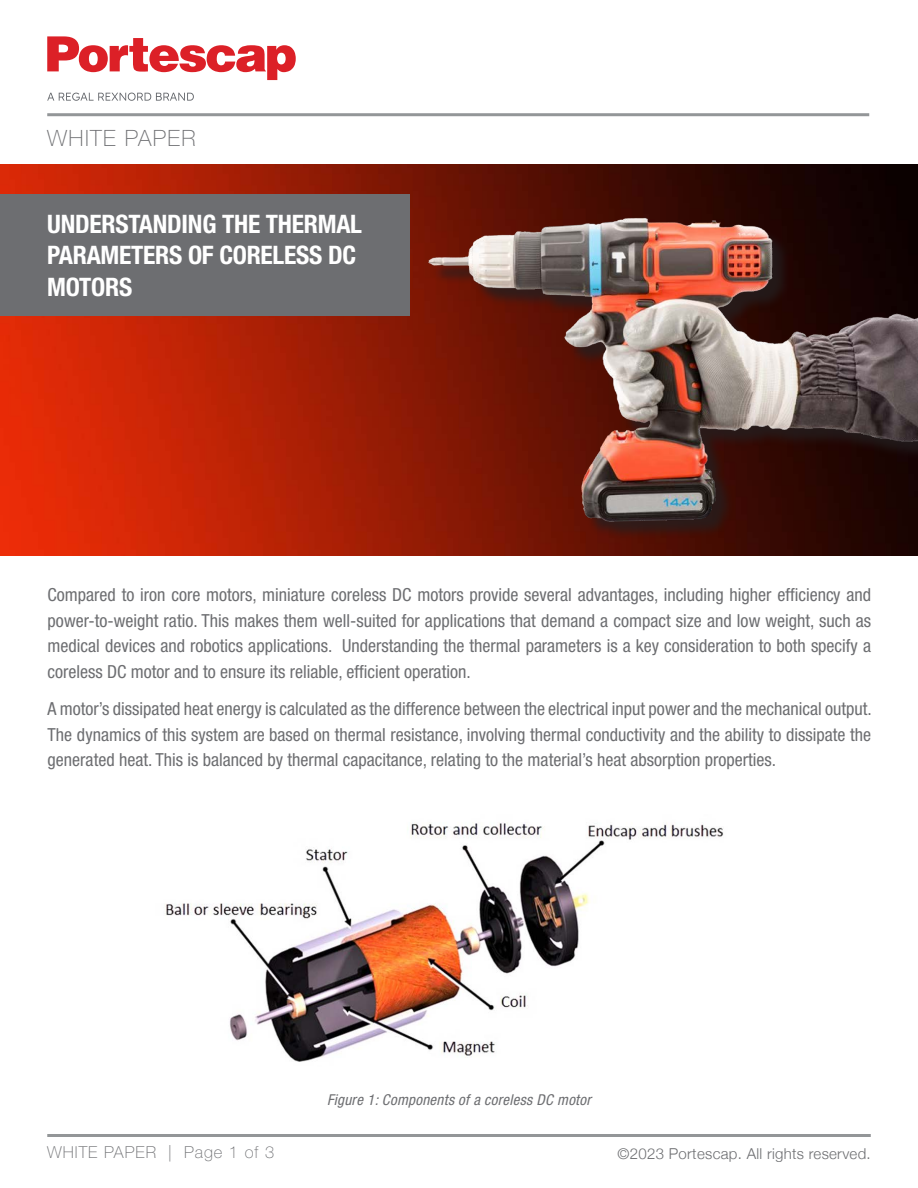
<style>
.page{position:relative;width:918px;height:1188px;background:#fff}
.page>*{position:absolute;margin:0;border:0;box-sizing:border-box;transform-origin:0 0}
.t1{font:700 condensed 25.5px/31.5px "Helvetica Neue LT Std";letter-spacing:-.01em;color:#fff}
.t2{font:100 22.5px "Helvetica Neue LT Std";letter-spacing:.06em;color:#6d6e71}
.t3{font:condensed 18px/25.5px "Helvetica Neue LT Std";color:#6d6e71;text-align:justify}
.t4{font:100 16.5px "Helvetica Neue LT Std";letter-spacing:.06em;color:#6d6e71}
.t5{font:italic condensed 15px "Helvetica Neue LT Std";letter-spacing:.02em;color:#6d6e71}
.t6{font:300 15px "Helvetica Neue";letter-spacing:.02em;color:#6d6e71}
</style>
<div class="page">
<hr style="left:47px;top:1134px;width:824px;height:3px;background:#939698">
<img style="left:0;top:165px;width:918px;height:390px">
<div style="left:0;top:194px;width:409px;height:122px;background:#6d6e71"></div>
<hr style="left:47px;top:113px;width:822px;height:3px;background:#939698">
<svg style="left:47px;top:93px;width:147px;height:8px"></svg>
<svg style="left:47px;top:36px;width:249px;height:44px"></svg>
<img style="left:165px;top:823px;width:558px;height:239px">
<div style="left:432px;top:221px;width:486px;height:319px;background:#231f20;opacity:.75"></div>
<img style="left:375px;top:164px;width:543px;height:369px">
<p class="t2" style="left:47px;top:125px;width:150px">WHITE PAPER</p>
<h1 class="t1" style="left:47px;top:208px;width:316px">UNDERSTANDING THE THERMAL<br>PARAMETERS OF CORELESS DC<br>MOTORS</h1>
<p class="t3" style="left:48px;top:582px;width:825px">Compared to iron core motors, miniature coreless DC motors provide several advantages, including higher efficiency and power-to-weight ratio. This makes them well-suited for applications that demand a compact size and low weight, such as medical devices and robotics applications. Understanding the thermal parameters is a key consideration to both specify a coreless DC motor and to ensure its reliable, efficient operation.</p>
<p class="t3" style="left:48px;top:696px;width:826px">A motor’s dissipated heat energy is calculated as the difference between the electrical input power and the mechanical output.<br>The dynamics of this system are based on thermal resistance, involving thermal conductivity and the ability to dissipate the generated heat. This is balanced by thermal capacitance, relating to the material’s heat absorption properties.</p>
<p class="t5" style="left:327px;top:1091px;width:265px">Figure 1: Components of a coreless DC motor</p>
<p class="t4" style="left:47px;top:1142px;width:229px">WHITE PAPER | Page 1 of 3</p>
<p class="t6" style="left:618px;top:1141px;width:255px">©2023 Portescap. All rights reserved.</p>
</div>
